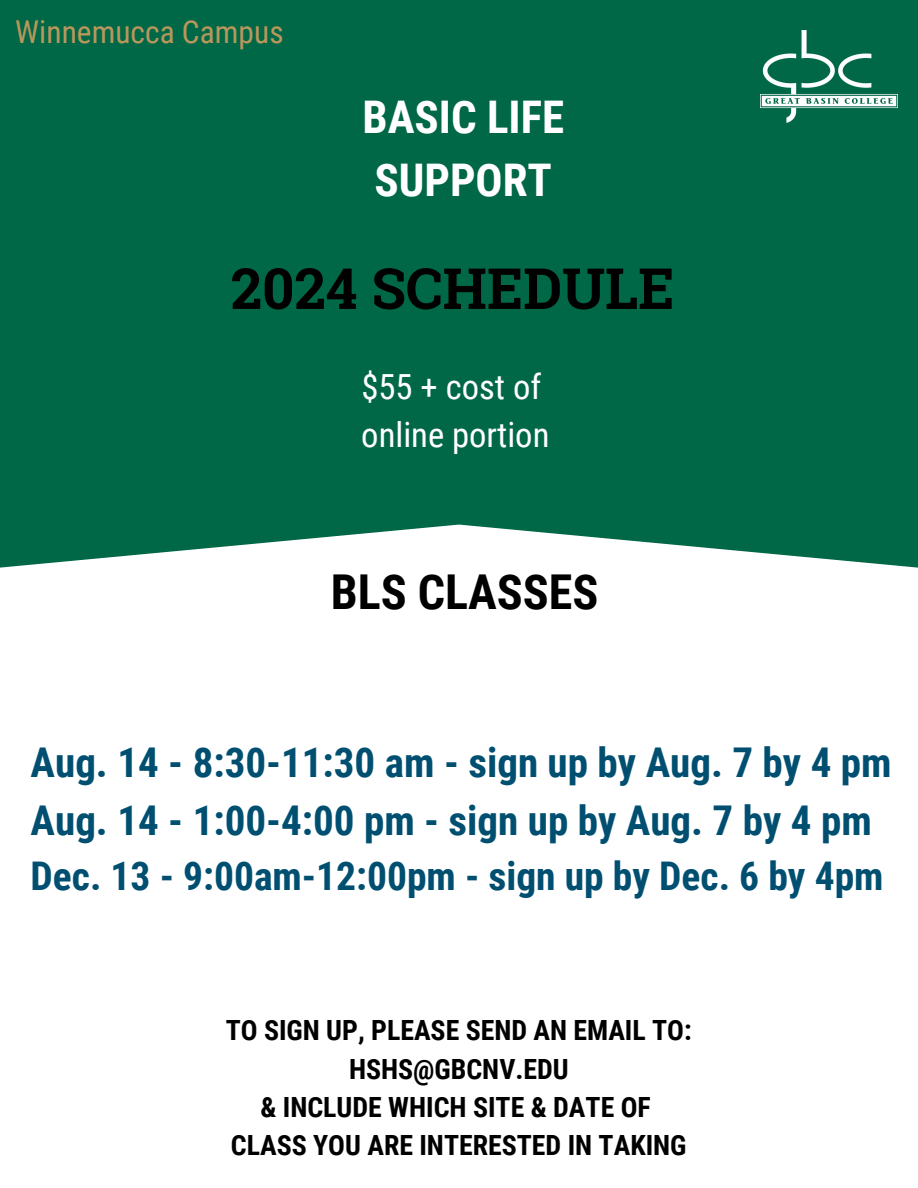
<style>
.page{position:relative;width:918px;height:1188px;background:#fff}
.page>*{position:absolute;margin:0;border:0;box-sizing:border-box;transform-origin:0 0}
.t1{font:700 56.7px "Roboto Slab";color:#000}
.t2{font:700 48.15px "Roboto Condensed";color:#000}
.t3{font:700 45px/63px "Roboto Condensed";color:#fff}
.t4{font:700 41.1px/57.3px "Roboto Condensed";color:#004f71}
.t5{font:700 39.6px "Roboto Condensed";color:#004f71}
.t6{font:34.65px/47.7px "Roboto Condensed";color:#fff}
.t7{font:31.5px "Roboto Condensed";color:#b9975b}
.t8{font:700 27.9px "Roboto Condensed";color:#000}
</style>
<div class="page">
<div style="left:0;top:0;width:918px;height:568px;background:#006747"></div>
<img style="left:760px;top:30px;width:138px;height:93px">
<h4 class="t7" style="left:15px;top:14px;width:270px">Winnemucca Campus</h4>
<h1 class="t3" style="left:362px;top:87px;width:203px">BASIC LIFE<br>SUPPORT</h1>
<h2 class="t1" style="left:231px;top:250px;width:445px">2024 SCHEDULE</h2>
<p class="t6" style="left:361px;top:363px;width:190px">$55 + cost of online portion</p>
<h4 class="t2" style="left:331px;top:565px;width:269px">BLS CLASSES</h4>
<p class="t4" style="left:31px;top:735px;width:862px">Aug. 14 - 8:30-11:30 am - sign up by Aug. 7 by 4 pm<br>Aug. 14 - 1:00-4:00 pm - sign up by Aug. 7 by 4 pm</p>
<p class="t5" style="left:31px;top:853px;width:854px">Dec. 13 - 9:00am-12:00pm - sign up by Dec. 6 by 4pm</p>
<h2 class="t8" style="left:226px;top:1015px;width:467px">TO SIGN UP, PLEASE SEND AN EMAIL TO:</h2>
<h3 class="t8" style="left:349px;top:1053px;width:221px">HSHS@GBCNV.EDU</h3>
<p class="t8" style="left:260px;top:1091px;width:392px">&amp; INCLUDE WHICH SITE &amp; DATE OF</p>
<p class="t8" style="left:231px;top:1129px;width:457px">CLASS YOU ARE INTERESTED IN TAKING</p>
</div>
